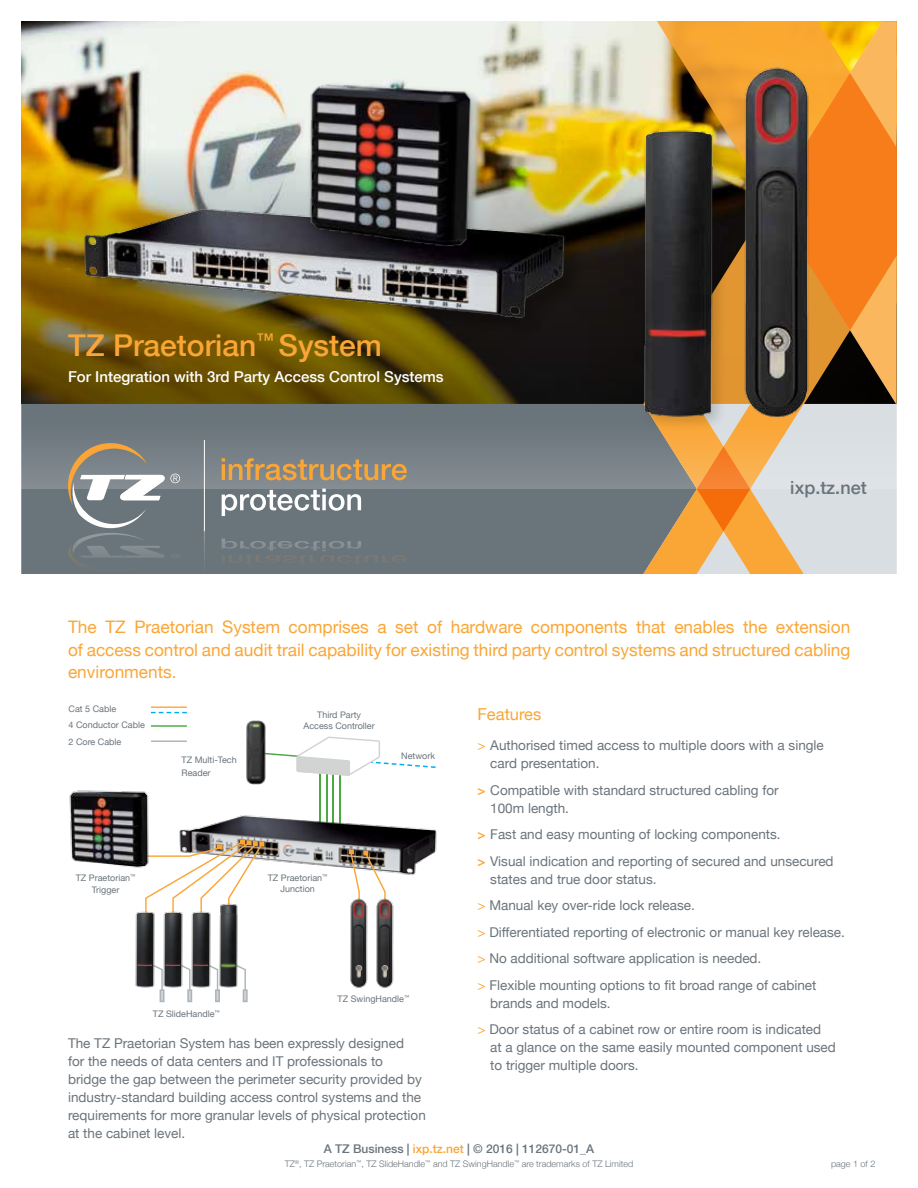
<style>
.page{position:relative;width:918px;height:1188px;background:#fff}
.page>*{position:absolute;margin:0;border:0;box-sizing:border-box;transform-origin:0 0}
.t1{font:500 30px "Helvetica Neue";color:#faa636}
.t2{font:500 18px "Helvetica Neue";color:#6a747b}
.t3{font:17.25px/22.5px "Helvetica Neue";color:#faa636;text-align:justify}
.t4{font:16.5px "Helvetica Neue";color:#faa636}
.t5{font:500 15px "Helvetica Neue";color:#fff}
.t6{font:13.5px/18px "Helvetica Neue";color:#6a747b}
.t7{font:500 12px "Helvetica Neue";color:#6a747b}
.t8{font:9px/10.8px "Helvetica Neue";color:#6a747b;text-align:center}
.t9{font:300 9px "Helvetica Neue";color:#6a747b}
.s1{color:#faa636}
.s2{font-weight:500;color:#faa636}
</style>
<div class="page">
<img style="left:21px;top:21px;width:587px;height:383px">
<svg style="left:608px;top:21px;width:162px;height:383px;background:#a48850"></svg>
<svg style="left:770px;top:21px;width:127px;height:383px;background:#de8729"></svg>
<div style="left:21px;top:489px;width:622px;height:85px;background:#6a747b"></div>
<svg style="left:643px;top:489px;width:254px;height:85px;background:#d9bb95"></svg>
<svg style="left:21px;top:404px;width:876px;height:85px;background:#90908c"></svg>
<hr style="left:204px;top:440px;width:1px;height:91px;background:#fff">
<svg style="left:222px;top:458px;width:185px;height:22px;background:#a8906c"></svg>
<svg style="left:222px;top:489px;width:139px;height:27px"></svg>
<hr style="left:204px;top:531px;width:1px;height:43px;background:#fff">
<svg style="left:68px;top:443px;width:112px;height:130px;background:#868b8d"></svg>
<svg style="left:222px;top:538px;width:185px;height:27px;background:#6f777c"></svg>
<div style="left:641px;top:128px;width:87px;height:304px;background:#000;opacity:.15"></div>
<img style="left:639px;top:123px;width:78px;height:295px">
<img style="left:726px;top:63px;width:103px;height:355px">
<img style="left:56px;top:191px;width:551px;height:163px">
<img style="left:289px;top:68px;width:200px;height:202px">
<hr style="left:319px;top:767px;width:2px;height:59px;background:#49aa42">
<hr style="left:326px;top:767px;width:2px;height:59px;background:#49aa42">
<hr style="left:333px;top:767px;width:1px;height:59px;background:#49aa42">
<hr style="left:339px;top:767px;width:2px;height:59px;background:#49aa42">
<svg style="left:267px;top:736px;width:169px;height:41px"></svg>
<img style="left:179px;top:806px;width:258px;height:69px">
<svg style="left:349px;top:849px;width:37px;height:44px"></svg>
<svg style="left:145px;top:840px;width:119px;height:67px"></svg>
<img style="left:350px;top:893px;width:44px;height:95px">
<svg style="left:160px;top:993px;width:5px;height:9px"></svg>
<img style="left:135px;top:907px;width:20px;height:81px">
<svg style="left:187px;top:993px;width:5px;height:9px"></svg>
<img style="left:163px;top:907px;width:20px;height:52px">
<svg style="left:215px;top:993px;width:5px;height:9px"></svg>
<img style="left:191px;top:907px;width:20px;height:52px">
<svg style="left:141px;top:959px;width:105px;height:34px"></svg>
<svg style="left:243px;top:989px;width:5px;height:13px"></svg>
<img style="left:217px;top:900px;width:24px;height:89px">
<img style="left:69px;top:790px;width:86px;height:88px">
<hr style="left:151px;top:706px;width:36px;height:2px;background:#faa74a">
<svg style="left:151px;top:712px;width:36px;height:1px"></svg>
<hr style="left:151px;top:725px;width:36px;height:2px;background:#49aa42">
<hr style="left:151px;top:741px;width:36px;height:1px;background:#acb4ba">
<img style="left:246px;top:720px;width:21px;height:65px">
<h1 class="t1" style="left:68px;top:321px;width:315px">TZ Praetorian<sup>™</sup> System</h1>
<p class="t5" style="left:68px;top:365px;width:377px">For Integration with 3rd Party Access Control Systems</p>
<h2 class="t2" style="left:790px;top:473px;width:78px">ixp.tz.net</h2>
<p class="t3" style="left:68px;top:617px;width:784px">The TZ Praetorian System comprises a set of hardware components that enables the extension of access control and audit trail capability for existing third party control systems and structured cabling environments.</p>
<p class="t4" style="left:478px;top:702px;width:65px">Features</p>
<p class="t6" style="left:490px;top:737px;width:335px;text-indent:-13px"><span class="s1">&gt;</span> Authorised timed access to multiple doors with a single card presentation.</p>
<p class="t6" style="left:490px;top:782px;width:290px;text-indent:-13px"><span class="s2">&gt;</span> Compatible with standard structured cabling for<br>100m length.</p>
<p class="t6" style="left:478px;top:822px;width:358px;line-height:26.5px"><span class="s2">&gt;</span> Fast and easy mounting of locking components.<br><span class="s2">&gt;</span> Visual indication and reporting of secured and unsecured</p>
<p class="t6" style="left:478px;top:867px;width:369px;line-height:26.5px;text-indent:13px">states and true door status.<br><span class="s1">&gt;</span> Manual key over-ride lock release.<br><span class="s1">&gt;</span> Differentiated reporting of electronic or manual key release. <span class="s1">&gt;</span> No additional software application is needed.<br><span class="s1">&gt;</span> Flexible mounting options to fit broad range of cabinet</p>
<p class="t6" style="left:478px;top:991px;width:345px;line-height:26.5px;text-indent:13px">brands and models.<br><span class="s1">&gt;</span> Door status of a cabinet row or entire room is indicated</p>
<p class="t6" style="left:490px;top:1039px;width:347px">at a glance on the same easily mounted component used to trigger multiple doors.</p>
<p class="t8" style="left:69px;top:702px;width:78px;line-height:16.2px;text-align:left">Cat 5 Cable<br>4 Conductor Cable<br>2 Core Cable</p>
<p class="t8" style="left:304px;top:710px;width:73px">Third Party<br>Access Controller</p>
<p class="t8" style="left:401px;top:751px;width:35px">Network</p>
<p class="t8" style="left:182px;top:754px;width:57px;line-height:12.5px;text-align:left">TZ Multi-Tech<br>Reader</p>
<p class="t8" style="left:76px;top:872px;width:61px;line-height:12.3px">TZ Praetorian<sup>™<br></sup>Trigger</p>
<p class="t8" style="left:268px;top:873px;width:61px">TZ Praetorian<sup>™<br></sup>Junction</p>
<p class="t8" style="left:338px;top:994px;width:73px">TZ SwingHandle<sup>™</sup></p>
<p class="t8" style="left:153px;top:1009px;width:68px">TZ SlideHandle<sup>™</sup></p>
<p class="t6" style="left:68px;top:1035px;width:359px">The TZ Praetorian System has been expressly designed<br>for the needs of data centers and IT professionals to<br>bridge the gap between the perimeter security provided by industry-standard building access control systems and the requirements for more granular levels of physical protection at the cabinet level.</p>
<p class="t7" style="left:324px;top:1139px;width:272px">A TZ Business | <span class="s1">ixp.tz.net</span> | © 2016 | 112670-01_A</p>
<p class="t9" style="left:285px;top:1156px;width:350px">TZ<sup>®</sup>, TZ Praetorian<sup>™</sup>, TZ SlideHandle<sup>™</sup> and TZ SwingHandle<sup>™</sup> are trademarks of TZ Limited</p>
<p class="t9" style="left:831px;top:1156px;width:46px">page 1 of 2</p>
</div>
